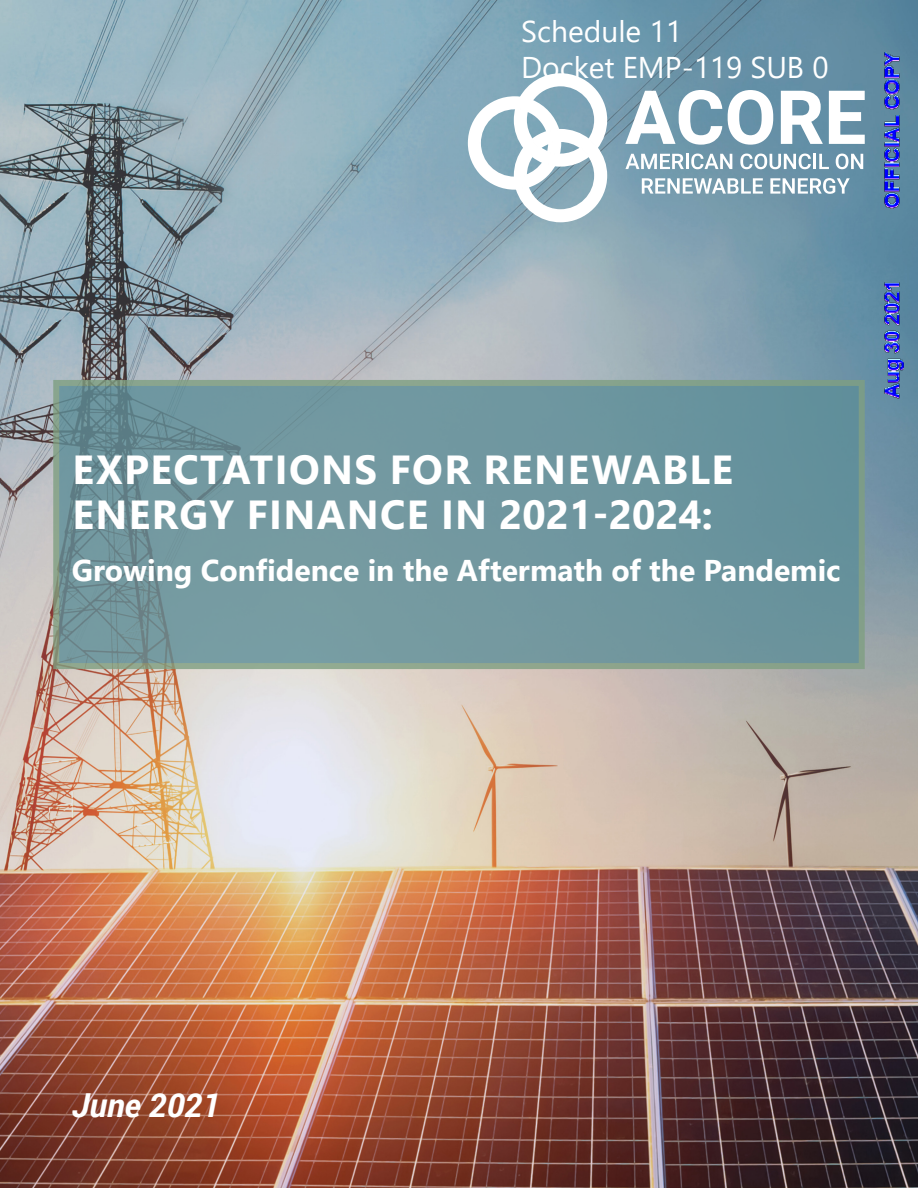
<style>
.page{position:relative;width:918px;height:1188px;background:#fff}
.page>*{position:absolute;margin:0;border:0;box-sizing:border-box;transform-origin:0 0}
.t1{font:700 40.5px/45px "Segoe UI";letter-spacing:.035em;color:#fff}
.t2{font:italic 700 33px "Roboto";color:#fff}
.t3{font:700 30px "Segoe UI";color:#fff}
.t4{font:30px/36px "Segoe UI";color:#fff}
</style>
<div class="page">
<img style="left:0;top:0;width:918px;height:1188px">
<svg style="left:625px;top:90px;width:97px;height:55px"></svg>
<svg style="left:728px;top:90px;width:45px;height:55px"></svg>
<svg style="left:781px;top:91px;width:42px;height:53px"></svg>
<svg style="left:829px;top:91px;width:36px;height:53px"></svg>
<svg style="left:468px;top:73px;width:140px;height:149px"></svg>
<svg style="left:625px;top:154px;width:59px;height:15px"></svg>
<hr style="left:686px;top:154px;width:3px;height:15px;background:#fff">
<svg style="left:691px;top:154px;width:41px;height:15px"></svg>
<svg style="left:740px;top:154px;width:71px;height:15px"></svg>
<hr style="left:813px;top:154px;width:3px;height:15px;background:#fff">
<svg style="left:819px;top:154px;width:10px;height:15px"></svg>
<svg style="left:836px;top:154px;width:27px;height:15px"></svg>
<svg style="left:642px;top:178px;width:121px;height:16px"></svg>
<svg style="left:770px;top:178px;width:80px;height:16px"></svg>
<svg style="left:53px;top:380px;width:812px;height:289px;background:#72979c"></svg>
<img style="left:880px;top:15px;width:38px;height:210px">
<img style="left:880px;top:225px;width:38px;height:225px">
<p class="t4" style="left:521px;top:10px;width:309px">Schedule 11<br>Docket EMP-119 SUB 0</p>
<p class="t1" style="left:73px;top:444px;width:662px">EXPECTATIONS FOR RENEWABLE<br>ENERGY FINANCE IN 2021-2024:</p>
<p class="t3" style="left:72px;top:542px;width:770px">Growing Confidence in the Aftermath of the Pandemic</p>
<p class="t2" style="left:72px;top:1082px;width:150px">June 2021</p>
</div>
